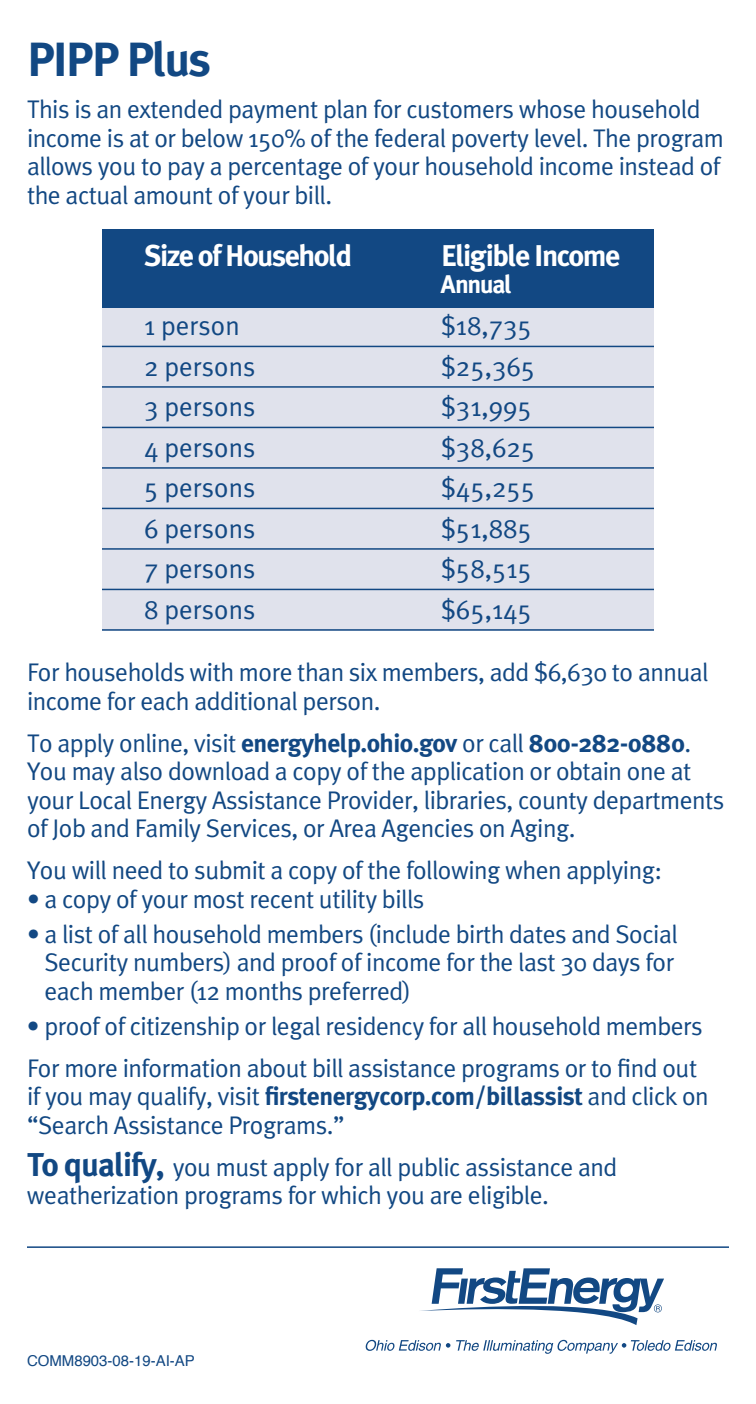
<style>
.page{position:relative;width:756px;height:1404px;background:#fff}
.page>*{position:absolute;margin:0;border:0;box-sizing:border-box;transform-origin:0 0}
.t1{font:700 48px "Meta Plus";letter-spacing:-.04em;color:#124883}
.t2{font:700 30px "Meta Plus";letter-spacing:-.05em;color:#fff}
.t3{font:27px "Meta Plus Normal";color:#124883}
.t4{font:25.5px/28.5px "Meta Plus Normal";letter-spacing:-.02em;color:#124883}
.t5{font:700 25.5px "Meta Plus";letter-spacing:-.02em;color:#124883}
.t6{font:700 25.5px "Meta Plus";letter-spacing:-.05em;color:#fff}
.t7{font:15px "Helvetica";color:#124883}
.s1{font-family:"Meta Plus Normal";font-weight:400}
.s2{font-family:"Meta Plus";font-weight:700}
.s3{font-family:"Meta Plus";font-weight:700;font-size:33px}
</style>
<div class="page">
<div style="left:102px;top:298px;width:552px;height:333px;background:#e0e2ec"></div>
<div style="left:102px;top:229px;width:552px;height:79px;background:#124883"></div>
<hr style="left:102px;top:346px;width:552px;height:1px;background:#124883">
<hr style="left:102px;top:386px;width:552px;height:2px;background:#124883">
<hr style="left:102px;top:427px;width:552px;height:1px;background:#124883">
<hr style="left:102px;top:467px;width:552px;height:2px;background:#124883">
<hr style="left:102px;top:508px;width:552px;height:1px;background:#124883">
<hr style="left:102px;top:548px;width:552px;height:2px;background:#124883">
<hr style="left:102px;top:589px;width:552px;height:1px;background:#124883">
<hr style="left:102px;top:629px;width:552px;height:2px;background:#124883">
<svg style="left:366px;top:1340px;width:27px;height:11px"></svg>
<svg style="left:387px;top:1343px;width:8px;height:8px"></svg>
<svg style="left:399px;top:1340px;width:51px;height:11px"></svg>
<svg style="left:456px;top:1340px;width:213px;height:14px"></svg>
<svg style="left:663px;top:1343px;width:8px;height:8px"></svg>
<svg style="left:675px;top:1340px;width:42px;height:11px"></svg>
<svg style="left:420px;top:1268px;width:244px;height:57px"></svg>
<hr style="left:27px;top:1246px;width:702px;height:2px;background:#124883">
<h1 class="t1" style="left:27px;top:32px;width:186px">PIPP Plus</h1>
<p class="t4" style="left:27px;top:95px;width:698px">This is an extended payment plan for customers whose household income is at or below 150% of the federal poverty level. The program allows you to pay a percentage of your household income instead of the actual amount of your bill.</p>
<p class="t2" style="left:144px;top:238px;width:210px">Size of Household</p>
<p class="t2" style="left:441px;top:238px;width:181px">Eligible Income</p>
<p class="t6" style="left:441px;top:270px;width:73px">Annual</p>
<p class="t3" style="left:144px;top:310px;width:97px">1 person</p>
<p class="t3" style="left:441px;top:310px;width:92px">$18,735</p>
<p class="t3" style="left:144px;top:351px;width:113px">2 persons</p>
<p class="t3" style="left:441px;top:351px;width:96px">$25,365</p>
<p class="t3" style="left:144px;top:391px;width:113px">3 persons</p>
<p class="t3" style="left:441px;top:391px;width:92px">$31,995</p>
<p class="t3" style="left:144px;top:432px;width:113px">4 persons</p>
<p class="t3" style="left:441px;top:432px;width:96px">$38,625</p>
<p class="t3" style="left:144px;top:472px;width:113px">5 persons</p>
<p class="t3" style="left:441px;top:472px;width:96px">$45,255</p>
<p class="t3" style="left:144px;top:513px;width:113px">6 persons</p>
<p class="t3" style="left:441px;top:513px;width:92px">$51,885</p>
<p class="t3" style="left:144px;top:553px;width:113px">7 persons</p>
<p class="t3" style="left:441px;top:553px;width:92px">$58,515</p>
<p class="t3" style="left:144px;top:594px;width:113px">8 persons</p>
<p class="t3" style="left:441px;top:594px;width:92px">$65,145</p>
<p class="t4" style="left:27px;top:658px;width:683px">For households with more than six members, add $6,630 to annual income for each additional person.</p>
<p class="t5" style="left:27px;top:728px;width:666px"><span class="s1">To apply online, visit</span> energyhelp.ohio.gov <span class="s1">or call</span> 800-282-0880<span class="s1">.</span></p>
<p class="t4" style="left:27px;top:757px;width:699px">You may also download a copy of the application or obtain one at your Local Energy Assistance Provider, libraries, county departments of Job and Family Services, or Area Agencies on Aging.</p>
<p class="t4" style="left:27px;top:856px;width:637px">You will need to submit a copy of the following when applying:</p>
<p class="t4" style="left:27px;top:884px;width:399px">• a copy of your most recent utility bills</p>
<p class="t4" style="left:44px;top:919px;width:635px;text-indent:-17px">• a list of all household members (include birth dates and Social<br>Security numbers) and proof of income for the last 30 days for each member (12 months preferred)</p>
<p class="t4" style="left:27px;top:1005px;width:677px;line-height:42px">• proof of citizenship or legal residency for all household members<br>For more information about bill assistance programs or to find out</p>
<p class="t4" style="left:27px;top:1082px;width:683px">if you may qualify, visit <span class="s2">firstenergycorp.com/billassist</span> and click on “Search Assistance Programs.”</p>
<p class="t4" style="left:27px;top:1152px;width:592px"><span class="s3">To qualify,</span> you must apply for all public assistance and weatherization programs for which you are eligible.</p>
<p class="t7" style="left:27px;top:1349px;width:169px">COMM8903-08-19-AI-AP</p>
</div>
